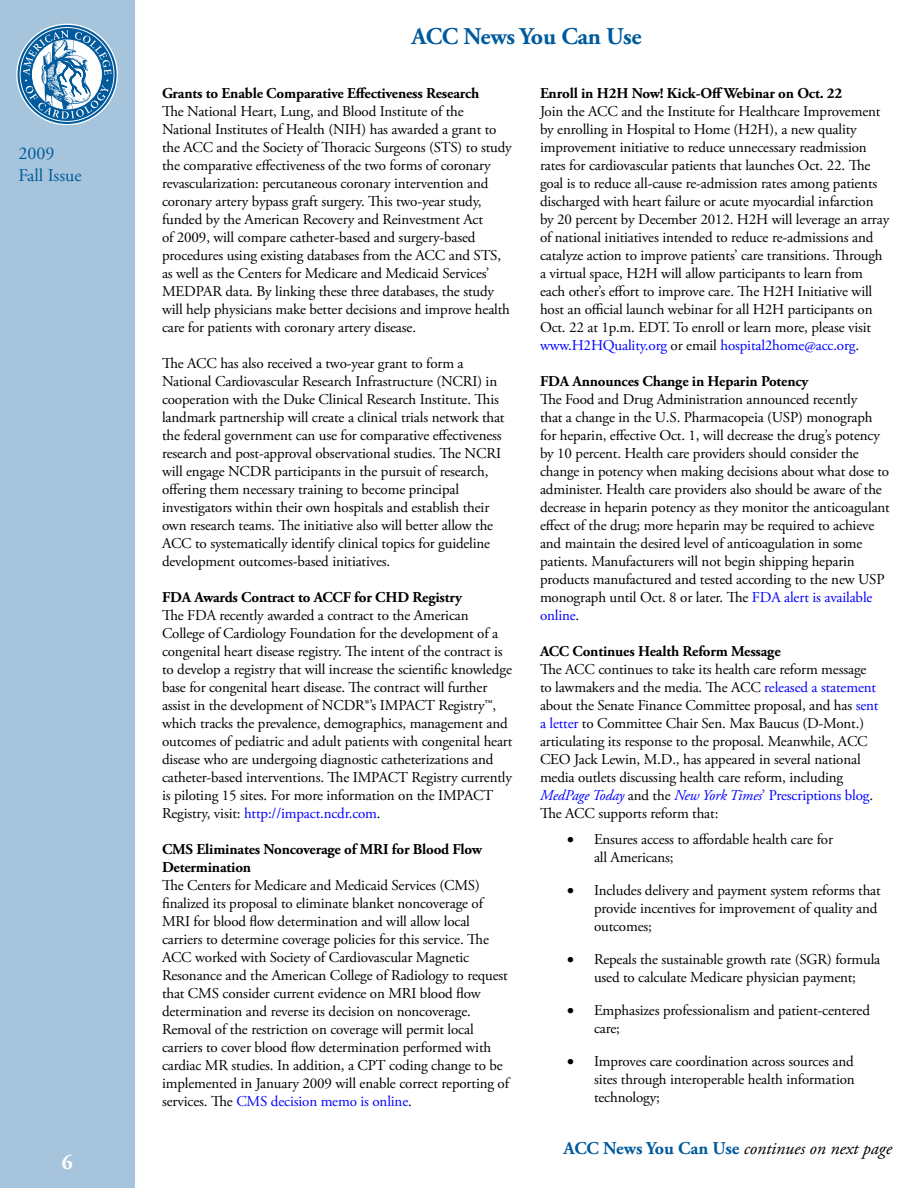
<style>
.page{position:relative;width:918px;height:1188px;background:#fff}
.page>*{position:absolute;margin:0;border:0;box-sizing:border-box;transform-origin:0 0}
.t1{font:700 24px "Adobe Garamond Pro";letter-spacing:-.02em;color:#005a9c}
.t2{font:700 21px "Adobe Garamond Pro";color:#fff}
.t3{font:italic 18px "Adobe Garamond Pro";color:#000}
.t4{font:18px/21.6px "Adobe Garamond Pro";color:#005a9c}
.t5{font:15px/18px "Adobe Garamond Pro";letter-spacing:-.01em;color:#000}
.t6{font:700 15px/18px "Adobe Garamond Pro";letter-spacing:-.01em;color:#000}
.s1{color:#00f}
.s2{font-style:italic;color:#00f}
.s3{font-weight:700;font-style:normal;color:#005a9c}
</style>
<div class="page">
<div style="left:0;top:0;width:135px;height:1188px;background:#a6c5dc"></div>
<svg style="left:20px;top:27px;width:95px;height:95px"></svg>
<p class="t4" style="left:18px;top:143px;width:65px">2009<br>Fall Issue</p>
<h2 class="t2" style="left:62px;top:1150px;width:12px">6</h2>
<h1 class="t1" style="left:412px;top:23px;width:231px">ACC News You Can Use</h1>
<p class="t6" style="left:162px;top:85px;width:319px">Grants to Enable Comparative Effectiveness Research</p>
<p class="t5" style="left:162px;top:103px;width:351px">The National Heart, Lung, and Blood Institute of the National Institutes of Health (NIH) has awarded a grant to the ACC and the Society of Thoracic Surgeons (STS) to study the comparative effectiveness of the two forms of coronary revascularization: percutaneous coronary intervention and coronary artery bypass graft surgery. This two-year study, funded by the American Recovery and Reinvestment Act<br>of 2009, will compare catheter-based and surgery-based procedures using existing databases from the ACC and STS, as well as the Centers for Medicare and Medicaid Services’ MEDPAR data. By linking these three databases, the study will help physicians make better decisions and improve health care for patients with coronary artery disease.</p>
<p class="t5" style="left:162px;top:355px;width:344px">The ACC has also received a two-year grant to form a National Cardiovascular Research Infrastructure (NCRI) in cooperation with the Duke Clinical Research Institute. This landmark partnership will create a clinical trials network that the federal government can use for comparative effectiveness research and post-approval observational studies. The NCRI will engage NCDR participants in the pursuit of research, offering them necessary training to become principal investigators within their own hospitals and establish their own research teams. The initiative also will better allow the ACC to systematically identify clinical topics for guideline development outcomes-based initiatives.</p>
<p class="t6" style="left:162px;top:589px;width:302px">FDA Awards Contract to ACCF for CHD Registry</p>
<p class="t5" style="left:162px;top:607px;width:352px">The FDA recently awarded a contract to the American College of Cardiology Foundation for the development of a congenital heart disease registry. The intent of the contract is to develop a registry that will increase the scientific knowledge base for congenital heart disease. The contract will further assist in the development of NCDR®’s IMPACT Registry™, which tracks the prevalence, demographics, management and outcomes of pediatric and adult patients with congenital heart disease who are undergoing diagnostic catheterizations and catheter-based interventions. The IMPACT Registry currently is piloting 15 sites. For more information on the IMPACT Registry, visit: <span class="s1">http://impact.ncdr.com</span>.</p>
<p class="t6" style="left:162px;top:841px;width:322px">CMS Eliminates Noncoverage of MRI for Blood Flow<br>Determination</p>
<p class="t5" style="left:162px;top:877px;width:349px">The Centers for Medicare and Medicaid Services (CMS) finalized its proposal to eliminate blanket noncoverage of MRI for blood flow determination and will allow local carriers to determine coverage policies for this service. The ACC worked with Society of Cardiovascular Magnetic Resonance and the American College of Radiology to request that CMS consider current evidence on MRI blood flow determination and reverse its decision on noncoverage.<br>Removal of the restriction on coverage will permit local carriers to cover blood flow determination performed with cardiac MR studies. In addition, a CPT coding change to be implemented in January 2009 will enable correct reporting of services. The <span class="s1">CMS decision memo is online</span>.</p>
<p class="t6" style="left:540px;top:85px;width:304px">Enroll in H2H Now! Kick-Off Webinar on Oct. 22</p>
<p class="t5" style="left:540px;top:103px;width:351px">Join the ACC and the Institute for Healthcare Improvement by enrolling in Hospital to Home (H2H), a new quality improvement initiative to reduce unnecessary readmission rates for cardiovascular patients that launches Oct. 22. The goal is to reduce all-cause re-admission rates among patients discharged with heart failure or acute myocardial infarction by 20 percent by December 2012. H2H will leverage an array of national initiatives intended to reduce re-admissions and catalyze action to improve patients’ care transitions. Through a virtual space, H2H will allow participants to learn from each other’s effort to improve care. The H2H Initiative will host an official launch webinar for all H2H participants on Oct. 22 at 1p.m. EDT. To enroll or learn more, please visit <span class="s1">www.H2HQuality.org</span> or email <span class="s1">hospital2home@acc.org</span>.</p>
<p class="t6" style="left:540px;top:373px;width:270px">FDA Announces Change in Heparin Potency</p>
<p class="t5" style="left:540px;top:391px;width:351px">The Food and Drug Administration announced recently<br>that a change in the U.S. Pharmacopeia (USP) monograph for heparin, effective Oct. 1, will decrease the drug’s potency by 10 percent. Health care providers should consider the change in potency when making decisions about what dose to administer. Health care providers also should be aware of the decrease in heparin potency as they monitor the anticoagulant effect of the drug; more heparin may be required to achieve and maintain the desired level of anticoagulation in some patients. Manufacturers will not begin shipping heparin products manufactured and tested according to the new USP monograph until Oct. 8 or later. The <span class="s1">FDA alert is available online</span>.</p>
<p class="t6" style="left:540px;top:643px;width:242px">ACC Continues Health Reform Message</p>
<p class="t5" style="left:540px;top:661px;width:340px">The ACC continues to take its health care reform message to lawmakers and the media. The ACC <span class="s1">released a statement </span>about the Senate Finance Committee proposal, and has <span class="s1">sent a letter</span> to Committee Chair Sen. Max Baucus (D-Mont.) articulating its response to the proposal. Meanwhile, ACC CEO Jack Lewin, M.D., has appeared in several national media outlets discussing health care reform, including <span class="s2">MedPage Today</span> and the <span class="s2">New York Times</span><span class="s1">’ Prescriptions blog</span>.<br>The ACC supports reform that:</p>
<p class="t5" style="left:594px;top:830px;width:241px;text-indent:-27px">• Ensures access to affordable health care for all Americans;</p>
<p class="t5" style="left:594px;top:881px;width:288px;text-indent:-27px">• Includes delivery and payment system reforms that provide incentives for improvement of quality and outcomes;</p>
<p class="t5" style="left:567px;top:950px;width:315px;text-align:center">• Repeals the sustainable growth rate (SGR) formula used to calculate Medicare physician payment;</p>
<p class="t5" style="left:594px;top:1001px;width:277px;text-indent:-27px">• Emphasizes professionalism and patient-centered care;</p>
<p class="t5" style="left:594px;top:1052px;width:262px;text-align:justify;text-indent:-27px">• Improves care coordination across sources and sites through interoperable health information technology;</p>
<p class="t3" style="left:564px;top:1138px;width:330px"><span class="s3">ACC News You Can Use</span> continues on next page</p>
</div>
